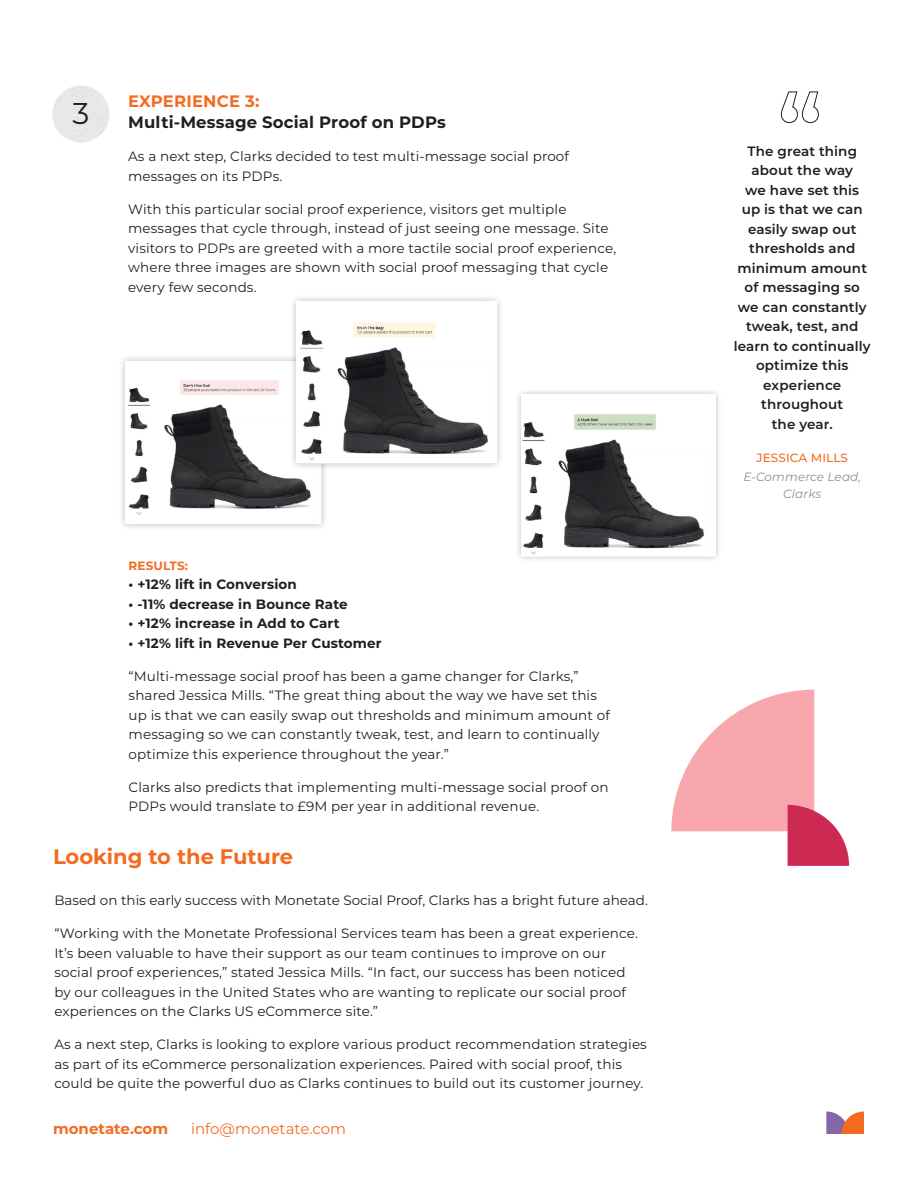
<style>
.page{position:relative;width:918px;height:1188px;background:#fff}
.page>*{position:absolute;margin:0;border:0;box-sizing:border-box;transform-origin:0 0}
.t1{font:30px "Montserrat";color:#1f1f1f}
.t2{font:700 21px "Montserrat";color:#f36b21}
.t3{font:700 16.5px "Montserrat";letter-spacing:.01em;color:#1f1f1f}
.t4{font:700 16.5px "Montserrat";letter-spacing:.01em;color:#f36b21}
.t5{font:15px "Montserrat";color:#f36b21}
.t6{font:700 15px "Montserrat";color:#f36b21}
.t7{font:13.5px/19.5px "Montserrat";letter-spacing:.01em;color:#1f1f1f}
.t8{font:600 13.5px/19.5px "Montserrat";letter-spacing:.01em;color:#1f1f1f;text-align:center}
.t9{font:700 13.5px "Montserrat";letter-spacing:.01em;color:#1f1f1f}
.t10{font:italic 12px/16.5px "Montserrat";letter-spacing:.01em;color:#8f8f8f;text-align:center}
.t11{font:500 12px "Montserrat";letter-spacing:.01em;color:#f36b21}
.t12{font:700 12px "Montserrat";letter-spacing:.01em;color:#f36b21}
</style>
<div class="page">
<svg style="left:826px;top:1112px;width:38px;height:22px"></svg>
<svg style="left:781px;top:91px;width:38px;height:32px"></svg>
<svg style="left:671px;top:690px;width:178px;height:176px"></svg>
<div style="left:52px;top:86px;width:58px;height:57px;background:#e8e8e8;border-radius:29px"></div>
<div style="left:118px;top:354px;width:211px;height:177px;background:#000;opacity:.3"></div>
<img style="left:125px;top:362px;width:197px;height:163px">
<div style="left:289px;top:294px;width:216px;height:177px;background:#000;opacity:.3"></div>
<img style="left:297px;top:302px;width:201px;height:163px">
<div style="left:515px;top:388px;width:207px;height:175px;background:#000;opacity:.3"></div>
<img style="left:521px;top:395px;width:195px;height:161px">
<h1 class="t1" style="left:73px;top:92px;width:18px">3</h1>
<p class="t4" style="left:128px;top:90px;width:133px">EXPERIENCE 3:</p>
<p class="t3" style="left:128px;top:111px;width:319px">Multi-Message Social Proof on PDPs</p>
<p class="t7" style="left:128px;top:146px;width:442px">As a next step, Clarks decided to test multi-message social proof messages on its PDPs.</p>
<p class="t7" style="left:128px;top:199px;width:490px">With this particular social proof experience, visitors get multiple messages that cycle through, instead of just seeing one message. Site visitors to PDPs are greeted with a more tactile social proof experience, where three images are shown with social proof messaging that cycle every few seconds.</p>
<p class="t12" style="left:129px;top:557px;width:61px">RESULTS:</p>
<p class="t9" style="left:129px;top:575px;width:170px">• +12% lift in Conversion</p>
<p class="t9" style="left:129px;top:594px;width:221px">• -11% decrease in Bounce Rate</p>
<p class="t9" style="left:129px;top:614px;width:213px">• +12% increase in Add to Cart</p>
<p class="t9" style="left:129px;top:633px;width:255px">• +12% lift in Revenue Per Customer</p>
<p class="t7" style="left:129px;top:666px;width:483px">“Multi-message social proof has been a game changer for Clarks,” shared Jessica Mills. “The great thing about the way we have set this up is that we can easily swap out thresholds and minimum amount of messaging so we can constantly tweak, test, and learn to continually optimize this experience throughout the year.”</p>
<p class="t7" style="left:129px;top:776px;width:481px">Clarks also predicts that implementing multi-message social proof on<br>PDPs would translate to £9M per year in additional revenue.</p>
<h2 class="t2" style="left:53px;top:842px;width:242px">Looking to the Future</h2>
<p class="t7" style="left:54px;top:890px;width:595px">Based on this early success with Monetate Social Proof, Clarks has a bright future ahead.</p>
<p class="t7" style="left:54px;top:923px;width:585px">“Working with the Monetate Professional Services team has been a great experience.<br>It’s been valuable to have their support as our team continues to improve on our social proof experiences,” stated Jessica Mills. “In fact, our success has been noticed by our colleagues in the United States who are wanting to replicate our social proof experiences on the Clarks US eCommerce site.”</p>
<p class="t7" style="left:54px;top:1034px;width:594px">As a next step, Clarks is looking to explore various product recommendation strategies as part of its eCommerce personalization experiences. Paired with social proof, this could be quite the powerful duo as Clarks continues to build out its customer journey.</p>
<p class="t6" style="left:53px;top:1118px;width:117px">monetate.com</p>
<p class="t5" style="left:191px;top:1119px;width:156px">info@monetate.com</p>
<p class="t8" style="left:734px;top:141px;width:138px">The great thing about the way<br>we have set this<br>up is that we can easily swap out thresholds and minimum amount of messaging so we can constantly tweak, test, and learn to continually optimize this experience throughout<br>the year.</p>
<p class="t11" style="left:756px;top:449px;width:93px">JESSICA MILLS</p>
<p class="t10" style="left:743px;top:468px;width:119px">E-Commerce Lead,<br>Clarks</p>
</div>
